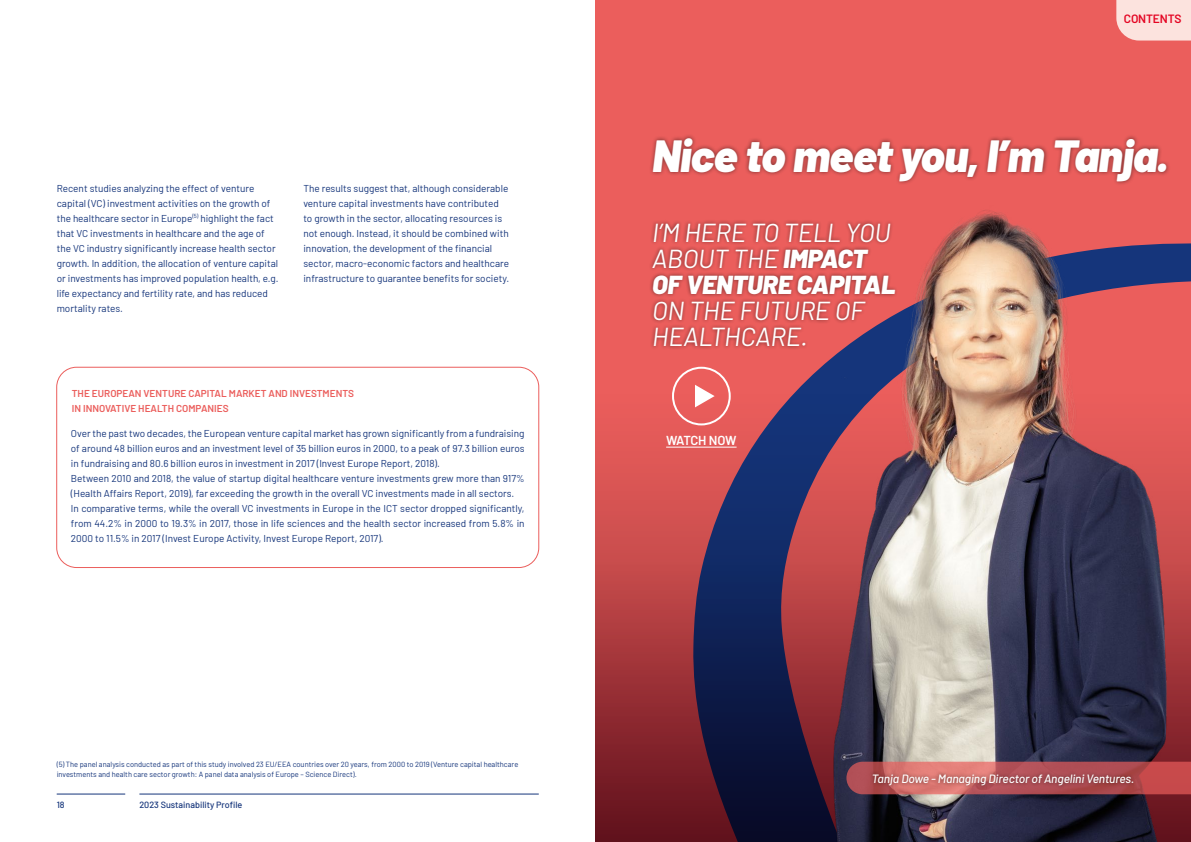
<style>
.page{position:relative;width:1191px;height:842px;background:#fff}
.page>*{position:absolute;margin:0;border:0;box-sizing:border-box;transform-origin:0 0}
.t1{font:italic 900 45px "Barlow";letter-spacing:-.015em;color:#fff}
.t2{font:italic 26px/26px "Barlow";letter-spacing:-.01em;color:#fff}
.t3{font:600 13px "Barlow";letter-spacing:-.035em;color:#fff}
.t4{font:italic 500 12px "Barlow";letter-spacing:-.01em;color:#fff}
.t5{font:600 12px "Barlow";letter-spacing:-.015em;color:#e40523}
.t6{font:10px/15px "Barlow";color:#15357b}
.t7{font:600 10px/15px "Barlow";color:#eb5e5c}
.t8{font:500 9px "Barlow";color:#15357b}
.t9{font:7.5px/10px "Barlow";color:#15357b}
.s1{font-weight:900}
</style>
<div class="page">
<hr style="left:57px;top:794px;width:68px;height:1px;background:#15357b">
<hr style="left:139px;top:794px;width:400px;height:1px;background:#15357b">
<div style="left:56px;top:367px;width:483px;height:201px;border:1px solid #eb5e5c;border-radius:20px"></div>
<div style="left:595px;top:0;width:596px;height:842px;background:#eb5e5c"></div>
<svg style="left:595px;top:390px;width:110px;height:173px;fill:#db5655"></svg>
<svg style="left:595px;top:563px;width:110px;height:279px;background:#8b2b34"></svg>
<img style="left:705px;top:210px;width:486px;height:632px">
<div style="left:649px;top:220px;width:250px;height:130px;background:#000;opacity:.49"></div>
<div style="left:649px;top:133px;width:522px;height:53px;background:#000;opacity:.5"></div>
<svg style="left:846px;top:762px;width:345px;height:32px;background:#bc5457"></svg>
<div style="left:868px;top:769px;width:269px;height:20px;background:#000;opacity:.49"></div>
<div style="left:672px;top:367px;width:58px;height:58px;border:2px solid #fff;border-radius:50%"></div>
<svg style="left:695px;top:385px;width:19px;height:22px"></svg>
<hr style="left:666px;top:447px;width:70px;height:1px;background:#fff">
<svg style="left:1116px;top:0;width:75px;height:41px;background:#fbdcd7"></svg>
<p class="t6" style="left:57px;top:180px;width:223px">Recent studies analyzing the effect of venture capital (VC) investment activities on the growth of the healthcare sector in Europe<sup>(5)</sup> highlight the fact that VC investments in healthcare and the age of the VC industry significantly increase health sector growth. In addition, the allocation of venture capital or investments has improved population health, e.g. life expectancy and fertility rate, and has reduced mortality rates.</p>
<p class="t6" style="left:303px;top:180px;width:207px">The results suggest that, although considerable venture capital investments have contributed to growth in the sector, allocating resources is not enough. Instead, it should be combined with innovation, the development of the financial sector, macro-economic factors and healthcare infrastructure to guarantee benefits for society.</p>
<p class="t7" style="left:72px;top:385px;width:284px">THE EUROPEAN VENTURE CAPITAL MARKET AND INVESTMENTS<br>IN INNOVATIVE HEALTH COMPANIES</p>
<p class="t6" style="left:71px;top:425px;width:455px">Over the past two decades, the European venture capital market has grown significantly from a fundraising of around 48 billion euros and an investment level of 35 billion euros in 2000, to a peak of 97.3 billion euros in fundraising and 80.6 billion euros in investment in 2017 (Invest Europe Report, 2018).<br>Between 2010 and 2018, the value of startup digital healthcare venture investments grew more than 917% (Health Affairs Report, 2019), far exceeding the growth in the overall VC investments made in all sectors.<br>In comparative terms, while the overall VC investments in Europe in the ICT sector dropped significantly, from 44.2% in 2000 to 19.3% in 2017, those in life sciences and the health sector increased from 5.8% in 2000 to 11.5% in 2017 (Invest Europe Activity, Invest Europe Report, 2017).</p>
<p class="t9" style="left:57px;top:758px;width:463px">(5) The panel analysis conducted as part of this study involved 23 EU/EEA countries over 20 years, from 2000 to 2019 (Venture capital healthcare investments and health care sector growth: A panel data analysis of Europe – Science Direct).</p>
<p class="t8" style="left:57px;top:798px;width:9px">18</p>
<p class="t8" style="left:139px;top:798px;width:104px">2023 Sustainability Profile</p>
<p class="t5" style="left:1124px;top:10px;width:59px">CONTENTS</p>
<h1 class="t1" style="left:652px;top:122px;width:518px">Nice to meet you, I’m Tanja.</h1>
<h2 class="t2" style="left:652px;top:217px;width:245px">I’M HERE TO TELL YOU<br>ABOUT THE <span class="s1">IMPACT<br>OF VENTURE CAPITAL</span></h2>
<h2 class="t2" style="left:652px;top:295px;width:214px">ON THE FUTURE OF<br>HEALTHCARE.</h2>
<h3 class="t3" style="left:666px;top:431px;width:72px">WATCH NOW</h3>
<p class="t4" style="left:871px;top:769px;width:264px">Tanja Dowe - Managing Director of Angelini Ventures.</p>
</div>
